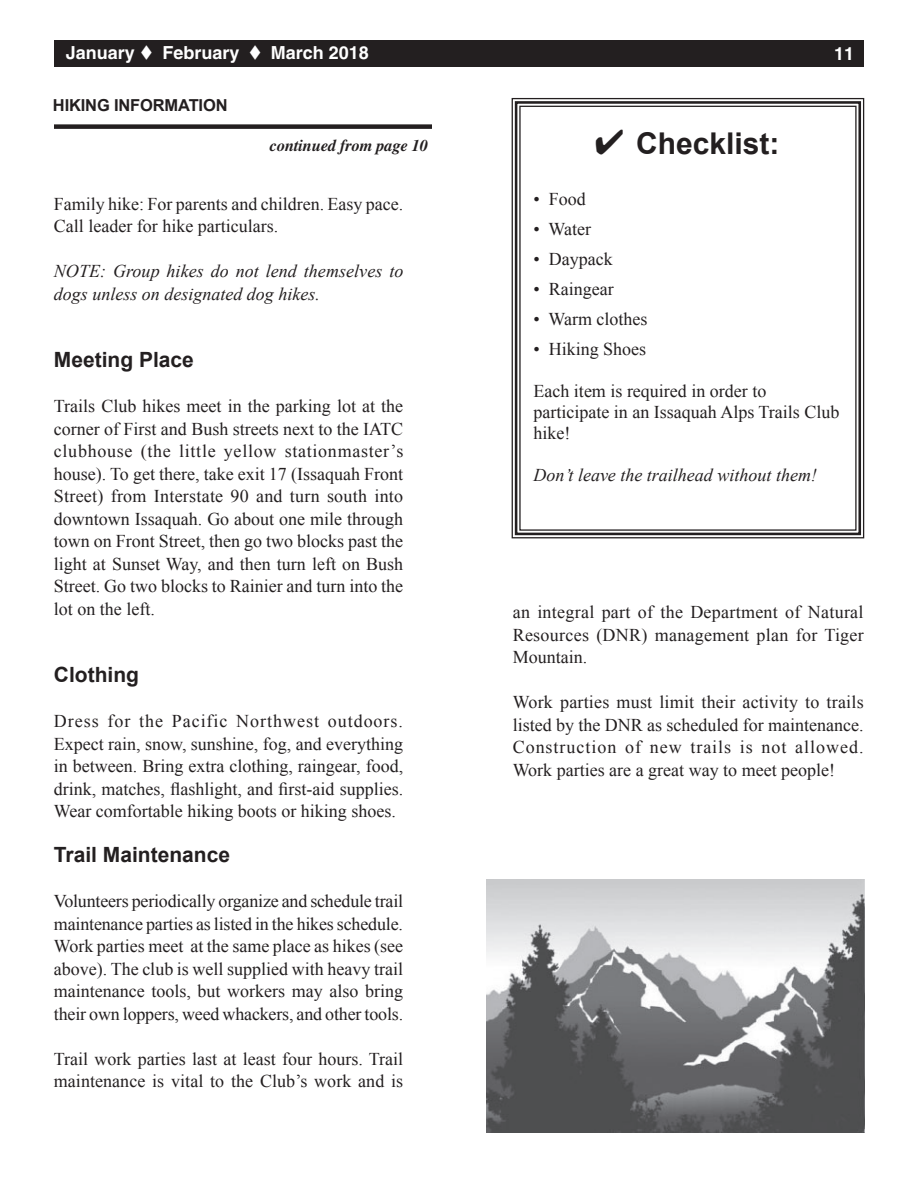
<style>
.page{position:relative;width:918px;height:1188px;background:#fff}
.page>*{position:absolute;margin:0;border:0;box-sizing:border-box;transform-origin:0 0}
.t1{font:700 30px "Arial";color:#231f20}
.t2{font:700 21px "Arial";color:#231f20}
.t3{font:18px/22.5px "Times New Roman";color:#231f20;text-align:justify}
.t4{font:italic 18px/22.5px "Times New Roman";color:#231f20}
.t5{font:700 18px "Helvetica";color:#fff}
.t6{font:italic 700 16.5px "Times";letter-spacing:-.01em;color:#231f20}
.t7{font:700 16.5px "Arial";letter-spacing:-.01em;color:#231f20}
</style>
<div class="page">
<svg style="left:511px;top:97px;width:354px;height:442px"></svg>
<div style="left:515px;top:101px;width:346px;height:434px;border:3px solid #231f20"></div>
<div style="left:519px;top:106px;width:338px;height:425px;border:1px solid #231f20"></div>
<img style="left:487px;top:879px;width:378px;height:253px">
<div style="left:54px;top:124px;width:378px;height:5px;background:#231f20"></div>
<div style="left:54px;top:40px;width:810px;height:28px;background:#231f20"></div>
<p class="t5" style="left:66px;top:42px;width:304px">January ▼ February ▼ March 2018</p>
<p class="t5" style="left:834px;top:43px;width:22px">11</p>
<p class="t7" style="left:53px;top:95px;width:147px">HIKIN G IN FORMATION</p>
<p class="t6" style="left:270px;top:136px;width:160px">continued from page 10</p>
<p class="t3" style="left:54px;top:192px;width:351px">Family hike: For parents and children. Easy pace.<br>Call leader for hike particulars.</p>
<p class="t4" style="left:54px;top:260px;width:351px">NOTE: Group hikes do not lend themselves to dogs unless on designated dog hikes.</p>
<p class="t2" style="left:54px;top:346px;width:142px">Meeting Place</p>
<p class="t3" style="left:54px;top:395px;width:351px">Trails Club hikes meet in the parking lot at the corner of First and Bush streets next to the IATC clubhouse (the little yellow stationmaster’s house). To get there, take exit 17 (Issaquah Front Street) from Interstate 90 and turn south into downtown Issaquah. Go about one mile through town on Front Street, then go two blocks past the light at Sunset Way, and then turn left on Bush Street. Go two blocks to Rainier and turn into the lot on the left.</p>
<p class="t2" style="left:54px;top:661px;width:87px">Clothing</p>
<p class="t3" style="left:54px;top:710px;width:351px">Dress for the Pacific Northwest outdoors.<br>Expect rain, snow, sunshine, fog, and everything in between. Bring extra clothing, raingear, food, drink, matches, flashlight, and first-aid supplies.<br>Wear comfortable hiking boots or hiking shoes.</p>
<p class="t2" style="left:54px;top:841px;width:178px">Trail Maintenance</p>
<p class="t3" style="left:54px;top:890px;width:351px">Volunteers periodically organize and schedule trail maintenance parties as listed in the hikes schedule.<br>Work parties meet at the same place as hikes (see above). The club is well supplied with heavy trail maintenance tools, but workers may also bring their own loppers, weed whackers, and other tools.</p>
<p class="t3" style="left:54px;top:1047px;width:351px">Trail work parties last at least four hours. Trail maintenance is vital to the Club’s work and is</p>
<h1 class="t1" style="left:595px;top:123px;width:186px">✔ Checklist:</h1>
<p class="t3" style="left:534px;top:187px;width:54px">• Food</p>
<p class="t3" style="left:534px;top:217px;width:59px">• Water</p>
<p class="t3" style="left:534px;top:247px;width:81px">• Daypack</p>
<p class="t3" style="left:534px;top:277px;width:82px">• Raingear</p>
<p class="t3" style="left:534px;top:307px;width:116px">• Warm clothes</p>
<p class="t3" style="left:534px;top:337px;width:114px">• Hiking Shoes</p>
<p class="t3" style="left:534px;top:380px;width:307px;line-height:21px;text-align:left">Each item is required in order to participate in an Issaquah Alps Trails Club hike!</p>
<p class="t4" style="left:534px;top:463px;width:285px">Don’t leave the trailhead without them!</p>
<p class="t3" style="left:513px;top:601px;width:353px">an integral part of the Department of Natural Resources (DNR) management plan for Tiger Mountain.</p>
<p class="t3" style="left:513px;top:691px;width:353px">Work parties must limit their activity to trails listed by the DNR as scheduled for maintenance.<br>Construction of new trails is not allowed.<br>Work parties are a great way to meet people!</p>
</div>
